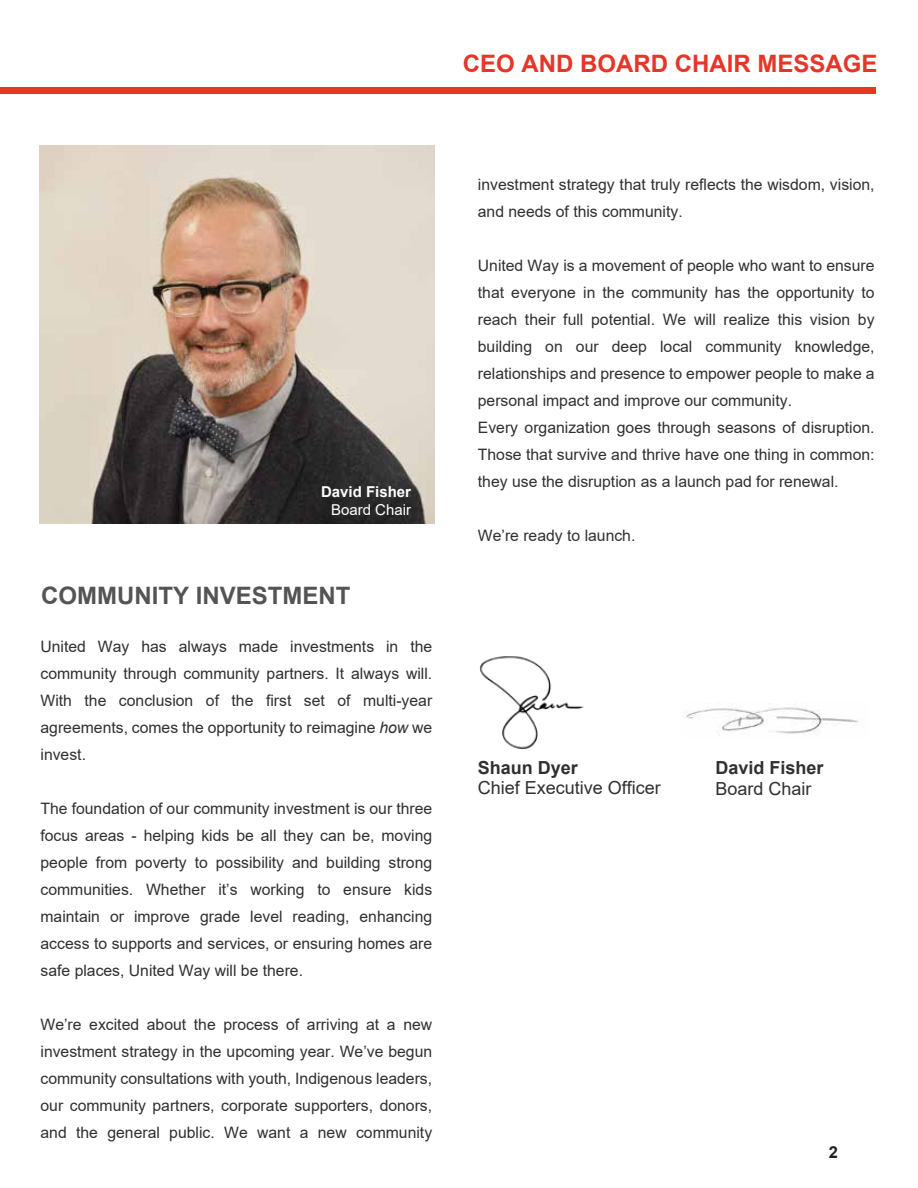
<style>
.page{position:relative;width:918px;height:1188px;background:#fff}
.page>*{position:absolute;margin:0;border:0;box-sizing:border-box;transform-origin:0 0}
.t1{font:700 24px "Arial";color:#e73527}
.t2{font:700 24px "Arial";color:#545454}
.t3{font:18px "Arial";color:#303030}
.t4{font:700 18px "Arial";color:#303030}
.t5{font:700 16.5px "Arial";color:#231f20}
.t6{font:15.75px/27px "Arial";color:#303030;text-align:justify}
.t7{font:700 15px "Arial";color:#fff}
.t8{font:15px "Arial";color:#fff}
.s1{font-style:italic}
</style>
<div class="page">
<img style="left:40px;top:146px;width:394px;height:378px">
<div style="left:0;top:87px;width:876px;height:7px;background:#e73527"></div>
<img style="left:479px;top:656px;width:105px;height:94px">
<img style="left:682px;top:704px;width:176px;height:32px">
<h1 class="t1" style="left:463px;top:47px;width:416px">CEO AND BOARD CHAIR MESSAGE</h1>
<p class="t7" style="left:321px;top:481px;width:92px">David Fisher</p>
<p class="t8" style="left:331px;top:499px;width:82px">Board Chair</p>
<h1 class="t2" style="left:41px;top:579px;width:311px">COMMUNITY INVESTMENT</h1>
<p class="t6" style="left:41px;top:633px;width:393px">United Way has always made investments in the community through community partners. It always will.<br>With the conclusion of the first set of multi-year agreements, comes the opportunity to reimagine <span class="s1">how</span> we invest.</p>
<p class="t6" style="left:41px;top:795px;width:393px">The foundation of our community investment is our three focus areas - helping kids be all they can be, moving people from poverty to possibility and building strong communities. Whether it’s working to ensure kids maintain or improve grade level reading, enhancing access to supports and services, or ensuring homes are safe places, United Way will be there.</p>
<p class="t6" style="left:41px;top:1011px;width:393px">We’re excited about the process of arriving at a new investment strategy in the upcoming year. We’ve begun community consultations with youth, Indigenous leaders, our community partners, corporate supporters, donors, and the general public. We want a new community</p>
<p class="t6" style="left:478px;top:171px;width:398px">investment strategy that truly reflects the wisdom, vision, and needs of this community.</p>
<p class="t6" style="left:478px;top:252px;width:398px;text-align:left">United Way is a movement of people who want to ensure that everyone in the community has the opportunity to reach their full potential. We will realize this vision by building on our deep local community knowledge, relationships and presence to empower people to make a personal impact and improve our community.<br>Every organization goes through seasons of disruption.<br>Those that survive and thrive have one thing in common: they use the disruption as a launch pad for renewal.</p>
<p class="t6" style="left:478px;top:522px;width:159px">We’re ready to launch.</p>
<p class="t4" style="left:478px;top:755px;width:102px">Shaun Dyer</p>
<p class="t3" style="left:478px;top:775px;width:185px">Chief Executive Officer</p>
<p class="t4" style="left:715px;top:755px;width:110px">David Fisher</p>
<p class="t3" style="left:715px;top:776px;width:98px">Board Chair</p>
<p class="t5" style="left:829px;top:1140px;width:11px">2</p>
</div>
